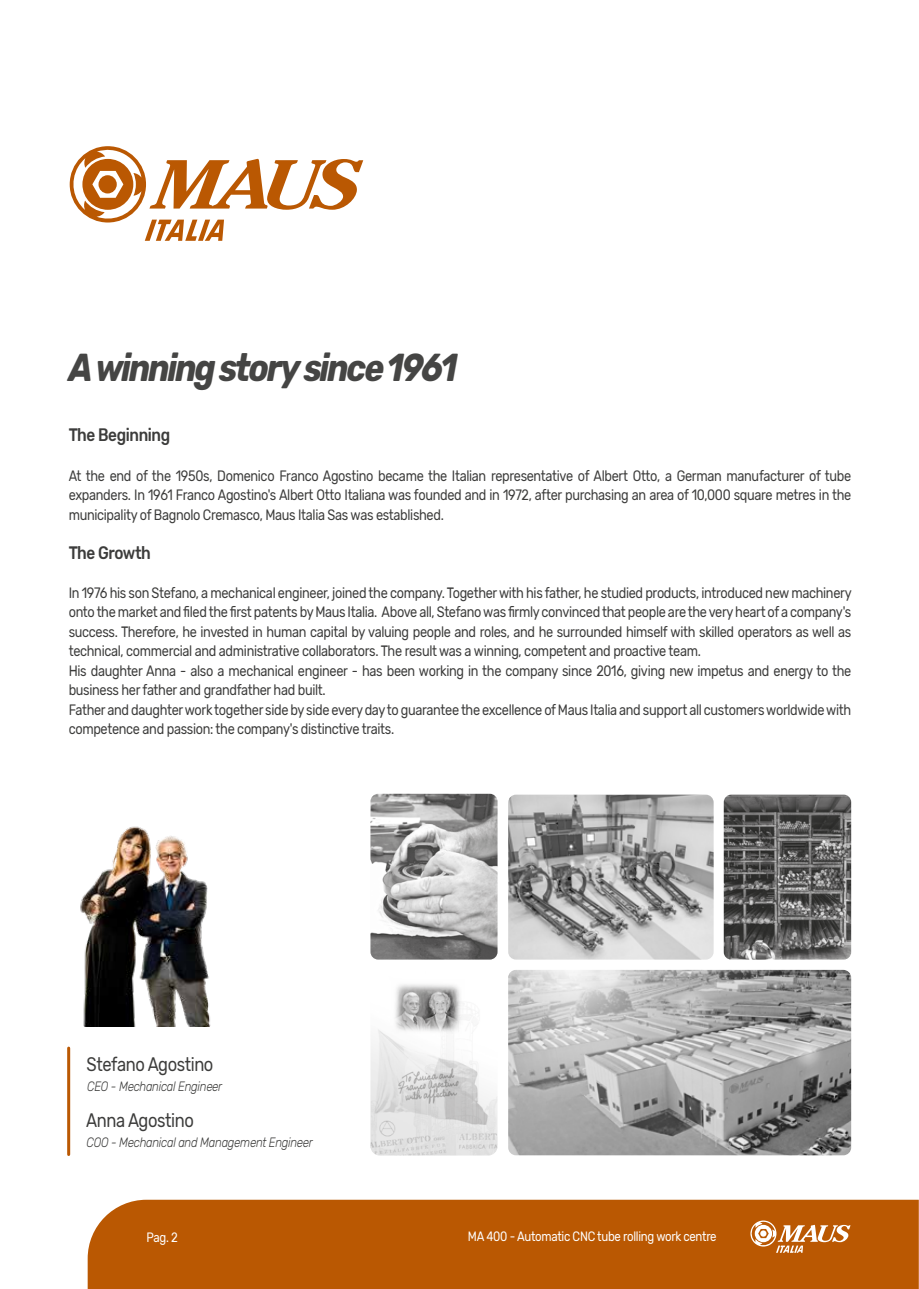
<style>
.page{position:relative;width:919px;height:1289px;background:#fff}
.page>*{position:absolute;margin:0;border:0;box-sizing:border-box;transform-origin:0 0}
.t1{font:italic 700 38.85px "Rubik";letter-spacing:-.06em;color:#454544;scale:.85 1}
.t2{font:19.5px "Rubik";letter-spacing:-.025em;color:#3c3c3b;scale:.85 1}
.t3{font:500 18px "Rubik";letter-spacing:-.025em;color:#3c3c3b;scale:.85 1}
.t4{font:15px/19.5px "Rubik";letter-spacing:-.025em;color:#3c3c3b;text-align:justify;scale:.85 1}
.t5{font:italic 300 13.5px "Rubik";letter-spacing:-.025em;color:#3c3c3b;scale:.85 1}
.t6{font:13.5px "Rubik";letter-spacing:-.025em;color:#fff;scale:.85 1}
</style>
<div class="page">
<div style="left:88px;top:1199px;width:830px;height:89px;background:#ba5802"></div>
<svg style="left:750px;top:1220px;width:100px;height:32px"></svg>
<svg style="left:70px;top:146px;width:293px;height:95px"></svg>
<img style="left:370px;top:984px;width:127px;height:171px">
<img style="left:370px;top:793px;width:127px;height:166px">
<img style="left:508px;top:969px;width:343px;height:186px">
<img style="left:508px;top:794px;width:205px;height:165px">
<img style="left:80px;top:826px;width:131px;height:200px">
<hr style="left:67px;top:1048px;width:3px;height:106px;background:#ba5802">
<img style="left:723px;top:794px;width:128px;height:165px">
<h1 class="t1" style="left:69px;top:345px;width:458px">A winning story since 1961</h1>
<p class="t3" style="left:69px;top:425px;width:121px">The Beginning</p>
<p class="t4" style="left:69px;top:466px;width:922px">At the end of the 1950s, Domenico Franco Agostino became the Italian representative of Albert Otto, a German manufacturer of tube expanders. In 1961 Franco Agostino's Albert Otto Italiana was founded and in 1972, after purchasing an area of 10,000 square metres in the municipality of Bagnolo Cremasco, Maus Italia Sas was established.</p>
<p class="t3" style="left:69px;top:542px;width:98px">The Growth</p>
<p class="t4" style="left:69px;top:583px;width:922px;text-align:left">In 1976 his son Stefano, a mechanical engineer, joined the company. Together with his father, he studied products, introduced new machinery onto the market and filed the first patents by Maus Italia. Above all, Stefano was firmly convinced that people are the very heart of a company's success. Therefore, he invested in human capital by valuing people and roles, and he surrounded himself with skilled operators as well as technical, commercial and administrative collaborators. The result was a winning, competent and proactive team.<br>His daughter Anna - also a mechanical engineer - has been working in the company since 2016, giving new impetus and energy to the business her father and grandfather had built.<br>Father and daughter work together side by side every day to guarantee the excellence of Maus Italia and support all customers worldwide with competence and passion: the company's distinctive traits.</p>
<h2 class="t2" style="left:87px;top:1052px;width:151px">Stefano Agostino</h2>
<p class="t5" style="left:87px;top:1078px;width:160px">CEO - Mechanical Engineer</p>
<h2 class="t2" style="left:86px;top:1108px;width:128px">Anna Agostino</h2>
<p class="t5" style="left:87px;top:1134px;width:268px">COO - Mechanical and Management Engineer</p>
<p class="t6" style="left:147px;top:1229px;width:38px">Pag. 2</p>
<p class="t6" style="left:468px;top:1228px;width:294px">MA 400 - Automatic CNC tube rolling work centre</p>
</div>
